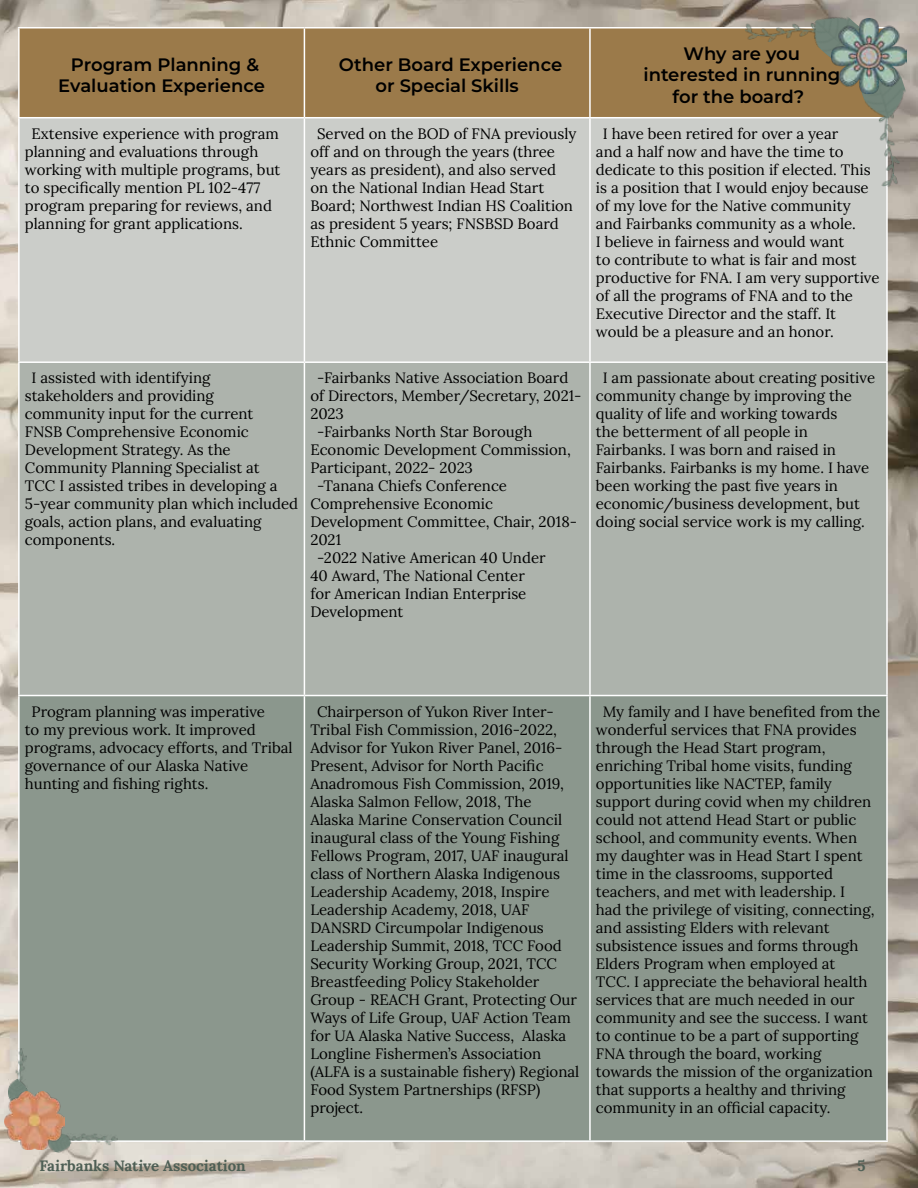
<style>
.page{position:relative;width:918px;height:1188px;background:#fff}
.page>*{position:absolute;margin:0;border:0;box-sizing:border-box;transform-origin:0 0}
.t1{font:600 18px/21.6px "Montserrat";color:#000;text-align:center}
.t2{font:15px/18px "Lora";color:#000}
.t3{font:700 15px "Lora";color:#4e5f55}
</style>
<div class="page">
<img style="left:0;top:0;width:918px;height:1188px">
<div style="left:20px;top:28px;width:834px;height:89px;background:#9b7a4a"></div>
<div style="left:20px;top:118px;width:866px;height:243px;background:#cbcdc9"></div>
<div style="left:20px;top:363px;width:866px;height:332px;background:#adb3ac"></div>
<div style="left:20px;top:696px;width:866px;height:444px;background:#8b978d"></div>
<hr style="left:18px;top:27px;width:286px;height:1px;background:#fff">
<hr style="left:18px;top:28px;width:2px;height:89px;background:#fff">
<hr style="left:304px;top:27px;width:286px;height:1px;background:#fff">
<hr style="left:304px;top:28px;width:1px;height:89px;background:#fff">
<hr style="left:590px;top:27px;width:298px;height:1px;background:#fff">
<hr style="left:589px;top:28px;width:2px;height:89px;background:#fff">
<hr style="left:18px;top:117px;width:286px;height:1px;background:#fff">
<hr style="left:18px;top:118px;width:2px;height:243px;background:#fff">
<hr style="left:304px;top:117px;width:286px;height:1px;background:#fff">
<hr style="left:304px;top:118px;width:1px;height:243px;background:#fff">
<hr style="left:590px;top:117px;width:298px;height:1px;background:#fff">
<hr style="left:589px;top:118px;width:2px;height:243px;background:#fff">
<hr style="left:886px;top:118px;width:2px;height:243px;background:#fff">
<hr style="left:18px;top:361px;width:286px;height:2px;background:#fff">
<hr style="left:18px;top:363px;width:2px;height:332px;background:#fff">
<hr style="left:304px;top:361px;width:286px;height:2px;background:#fff">
<hr style="left:304px;top:363px;width:1px;height:332px;background:#fff">
<hr style="left:590px;top:361px;width:298px;height:2px;background:#fff">
<hr style="left:589px;top:363px;width:2px;height:332px;background:#fff">
<hr style="left:886px;top:363px;width:2px;height:332px;background:#fff">
<hr style="left:18px;top:695px;width:286px;height:1px;background:#fff">
<hr style="left:18px;top:696px;width:2px;height:444px;background:#fff">
<hr style="left:304px;top:695px;width:286px;height:1px;background:#fff">
<hr style="left:304px;top:696px;width:1px;height:444px;background:#fff">
<hr style="left:590px;top:695px;width:298px;height:1px;background:#fff">
<hr style="left:589px;top:696px;width:2px;height:444px;background:#fff">
<hr style="left:886px;top:696px;width:2px;height:444px;background:#fff">
<hr style="left:18px;top:1140px;width:286px;height:2px;background:#fff">
<hr style="left:304px;top:1140px;width:286px;height:2px;background:#fff">
<hr style="left:590px;top:1140px;width:298px;height:2px;background:#fff">
<img style="left:744px;top:19px;width:60px;height:29px">
<img style="left:877px;top:123px;width:24px;height:64px">
<img style="left:804px;top:3px;width:72px;height:70px">
<img style="left:854px;top:55px;width:58px;height:68px">
<img style="left:832px;top:18px;width:75px;height:76px">
<img style="left:72px;top:1132px;width:46px;height:13px">
<img style="left:15px;top:1048px;width:12px;height:32px">
<img style="left:8px;top:1080px;width:19px;height:12px">
<img style="left:42px;top:1130px;width:30px;height:25px">
<img style="left:5px;top:1092px;width:60px;height:57px">
<p class="t1" style="left:58px;top:53px;width:208px">Program Planning &amp;<br>Evaluation Experience</p>
<p class="t1" style="left:339px;top:53px;width:225px">Other Board Experience or Special Skills</p>
<p class="t1" style="left:643px;top:42px;width:198px">Why are you interested in running for the board?</p>
<p class="t2" style="left:25px;top:123px;width:257px;text-indent:7px">Extensive experience with program planning and evaluations through working with multiple programs, but to specifically mention PL 102-477 program preparing for reviews, and planning for grant applications.</p>
<p class="t2" style="left:310px;top:123px;width:267px;text-indent:7px">Served on the BOD of FNA previously off and on through the years (three years as president), and also served on the National Indian Head Start<br>Board; Northwest Indian HS Coalition as president 5 years; FNSBSD Board<br>Ethnic Committee</p>
<p class="t2" style="left:596px;top:123px;width:285px;text-indent:7px">I have been retired for over a year<br>and a half now and have the time to dedicate to this position if elected. This is a position that I would enjoy because of my love for the Native community and Fairbanks community as a whole.<br>I believe in fairness and would want<br>to contribute to what is fair and most productive for FNA. I am very supportive of all the programs of FNA and to the Executive Director and the staff. It would be a pleasure and an honor.</p>
<p class="t2" style="left:25px;top:368px;width:275px;text-indent:7px">I assisted with identifying stakeholders and providing<br>community input for the current<br>FNSB Comprehensive Economic<br>Development Strategy. As the<br>Community Planning Specialist at<br>TCC I assisted tribes in developing a<br>5-year community plan which included goals, action plans, and evaluating components.</p>
<p class="t2" style="left:317px;top:368px;width:253px">-Fairbanks Native Association Board</p>
<p class="t2" style="left:596px;top:368px;width:281px;text-indent:7px">I am passionate about creating positive community change by improving the quality of life and working towards<br>the betterment of all people in Fairbanks. I was born and raised in Fairbanks. Fairbanks is my home. I have been working the past five years in economic/business development, but doing social service work is my calling.</p>
<p class="t2" style="left:310px;top:386px;width:273px">of Directors, Member/Secretary, 2021-</p>
<p class="t2" style="left:310px;top:404px;width:35px">2023</p>
<p class="t2" style="left:317px;top:422px;width:217px">-Fairbanks North Star Borough</p>
<p class="t2" style="left:310px;top:440px;width:262px">Economic Development Commission,</p>
<p class="t2" style="left:310px;top:458px;width:164px">Participant, 2022- 2023</p>
<p class="t2" style="left:317px;top:476px;width:191px">-Tanana Chiefs Conference</p>
<p class="t2" style="left:310px;top:494px;width:184px">Comprehensive Economic</p>
<p class="t2" style="left:310px;top:512px;width:268px">Development Committee, Chair, 2018-</p>
<p class="t2" style="left:310px;top:530px;width:32px">2021</p>
<p class="t2" style="left:317px;top:548px;width:230px">-2022 Native American 40 Under</p>
<p class="t2" style="left:310px;top:566px;width:216px">40 Award, The National Center</p>
<p class="t2" style="left:310px;top:584px;width:218px">for American Indian Enterprise</p>
<p class="t2" style="left:310px;top:602px;width:94px">Development</p>
<p class="t2" style="left:25px;top:701px;width:269px;text-indent:7px">Program planning was imperative<br>to my previous work. It improved programs, advocacy efforts, and Tribal governance of our Alaska Native hunting and fishing rights.</p>
<p class="t2" style="left:310px;top:701px;width:270px;text-indent:7px">Chairperson of Yukon River Inter-Tribal Fish Commission, 2016-2022, Advisor for Yukon River Panel, 2016- Present, Advisor for North Pacific Anadromous Fish Commission, 2019, Alaska Salmon Fellow, 2018, The<br>Alaska Marine Conservation Council inaugural class of the Young Fishing Fellows Program, 2017, UAF inaugural class of Northern Alaska Indigenous Leadership Academy, 2018, Inspire Leadership Academy, 2018, UAF DANSRD Circumpolar Indigenous Leadership Summit, 2018, TCC Food Security Working Group, 2021, TCC Breastfeeding Policy Stakeholder Group - REACH Grant, Protecting Our Ways of Life Group, UAF Action Team for UA Alaska Native Success, Alaska Longline Fishermen’s Association (ALFA is a sustainable fishery) Regional Food System Partnerships (RFSP) project.</p>
<p class="t2" style="left:596px;top:701px;width:286px;text-indent:7px">My family and I have benefited from the wonderful services that FNA provides through the Head Start program, enriching Tribal home visits, funding opportunities like NACTEP, family support during covid when my children could not attend Head Start or public school, and community events. When my daughter was in Head Start I spent time in the classrooms, supported teachers, and met with leadership. I<br>had the privilege of visiting, connecting, and assisting Elders with relevant subsistence issues and forms through Elders Program when employed at<br>TCC. I appreciate the behavioral health services that are much needed in our community and see the success. I want to continue to be a part of supporting FNA through the board, working towards the mission of the organization that supports a healthy and thriving community in an official capacity.</p>
<p class="t3" style="left:39px;top:1152px;width:208px">Fairbanks Native Association</p>
<p class="t3" style="left:857px;top:1152px;width:10px">5</p>
</div>
